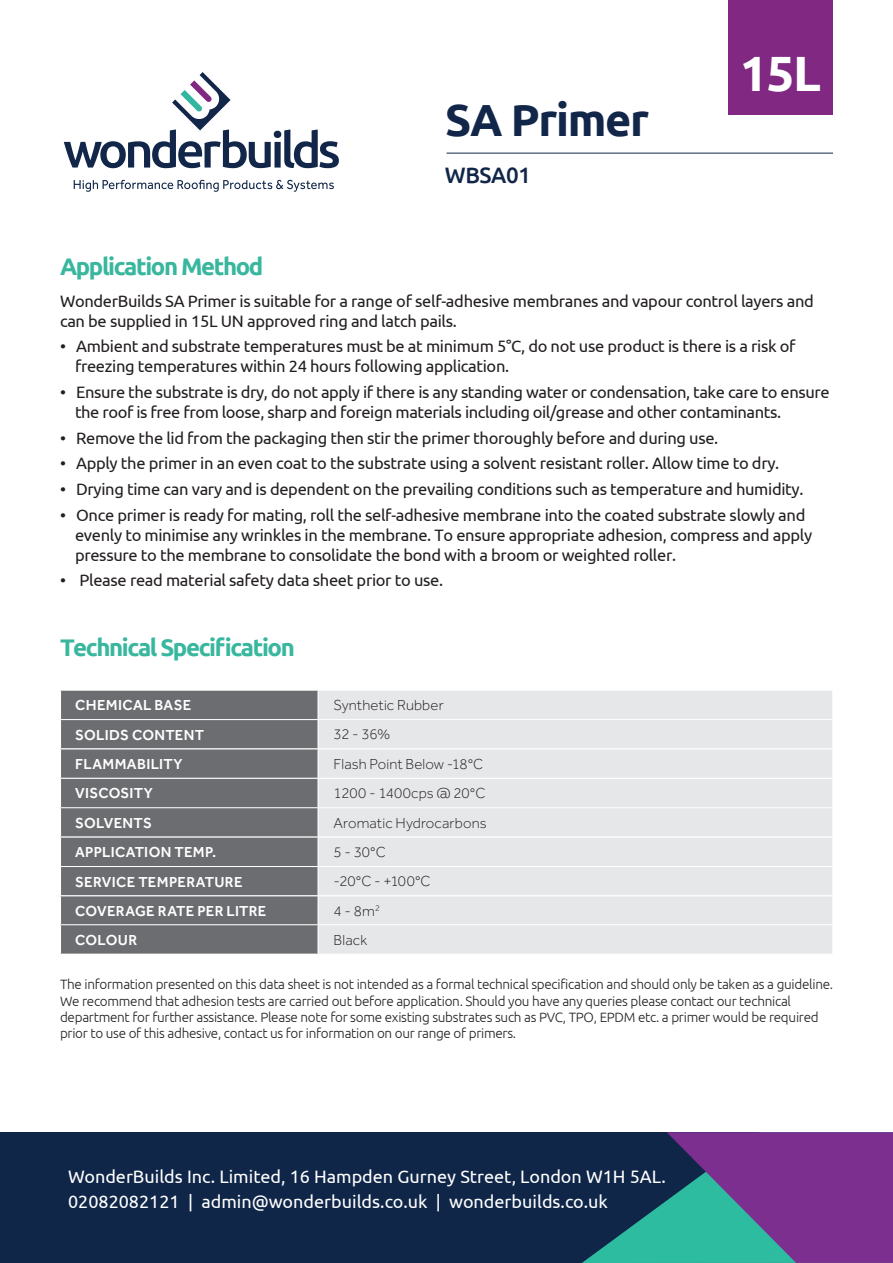
<style>
.page{position:relative;width:893px;height:1263px;background:#fff}
.page>*{position:absolute;margin:0;border:0;box-sizing:border-box;transform-origin:0 0}
.t1{font:700 49.5px "Ubuntu";color:#fff}
.t2{font:700 45px "Ubuntu";letter-spacing:-.03em;color:#112649}
.t3{font:700 24px "Ubuntu";letter-spacing:-.06em;color:#38b79e}
.t4{font:500 22.35px "Ubuntu";letter-spacing:-.02em;color:#112649}
.t5{font:18px/25.2px "Ubuntu";color:#fff}
.t6{font:16.5px/19.8px "Ubuntu";letter-spacing:-.02em;color:#231f20}
.t7{font:500 15px "Effra";letter-spacing:.02em;color:#fff}
.t8{font:300 15px "Effra";letter-spacing:.005em;color:#231f20}
.t9{font:300 13.5px/16.2px "Ubuntu";letter-spacing:-.02em;color:#231f20}
</style>
<div class="page">
<hr style="left:447px;top:153px;width:386px;height:1px;background:#112649">
<svg style="left:64px;top:72px;width:275px;height:96px"></svg>
<svg style="left:74px;top:180px;width:260px;height:12px"></svg>
<div style="left:0;top:1132px;width:893px;height:131px;background:#0f2649"></div>
<svg style="left:582px;top:1132px;width:311px;height:131px"></svg>
<div style="left:318px;top:690px;width:515px;height:29px;background:#e6e7e9"></div>
<div style="left:61px;top:690px;width:257px;height:29px;background:#6c6d70"></div>
<hr style="left:60px;top:690px;width:258px;height:1px;background:#fff">
<hr style="left:318px;top:690px;width:515px;height:1px;background:#fff">
<hr style="left:317px;top:691px;width:2px;height:28px;background:#fff">
<div style="left:318px;top:719px;width:515px;height:30px;background:#e6e7e9"></div>
<div style="left:61px;top:719px;width:257px;height:30px;background:#6c6d70"></div>
<hr style="left:60px;top:719px;width:258px;height:1px;background:#fff">
<hr style="left:318px;top:719px;width:515px;height:1px;background:#fff">
<hr style="left:317px;top:720px;width:2px;height:28px;background:#fff">
<div style="left:318px;top:749px;width:515px;height:29px;background:#e6e7e9"></div>
<div style="left:61px;top:749px;width:257px;height:29px;background:#6c6d70"></div>
<hr style="left:60px;top:748px;width:258px;height:1px;background:#fff">
<hr style="left:318px;top:748px;width:515px;height:1px;background:#fff">
<hr style="left:317px;top:749px;width:2px;height:29px;background:#fff">
<div style="left:318px;top:778px;width:515px;height:30px;background:#e6e7e9"></div>
<div style="left:61px;top:778px;width:257px;height:30px;background:#6c6d70"></div>
<hr style="left:60px;top:778px;width:258px;height:1px;background:#fff">
<hr style="left:318px;top:778px;width:515px;height:1px;background:#fff">
<hr style="left:317px;top:779px;width:2px;height:28px;background:#fff">
<div style="left:318px;top:808px;width:515px;height:29px;background:#e6e7e9"></div>
<div style="left:61px;top:808px;width:257px;height:29px;background:#6c6d70"></div>
<hr style="left:60px;top:807px;width:258px;height:1px;background:#fff">
<hr style="left:318px;top:807px;width:515px;height:1px;background:#fff">
<hr style="left:317px;top:808px;width:2px;height:28px;background:#fff">
<div style="left:318px;top:837px;width:515px;height:29px;background:#e6e7e9"></div>
<div style="left:61px;top:837px;width:257px;height:29px;background:#6c6d70"></div>
<hr style="left:60px;top:836px;width:258px;height:2px;background:#fff">
<hr style="left:318px;top:836px;width:515px;height:2px;background:#fff">
<hr style="left:317px;top:838px;width:2px;height:28px;background:#fff">
<div style="left:318px;top:866px;width:515px;height:30px;background:#e6e7e9"></div>
<div style="left:61px;top:866px;width:257px;height:30px;background:#6c6d70"></div>
<hr style="left:60px;top:866px;width:258px;height:1px;background:#fff">
<hr style="left:318px;top:866px;width:515px;height:1px;background:#fff">
<hr style="left:317px;top:867px;width:2px;height:28px;background:#fff">
<div style="left:318px;top:896px;width:515px;height:29px;background:#e6e7e9"></div>
<div style="left:61px;top:896px;width:257px;height:29px;background:#6c6d70"></div>
<hr style="left:60px;top:895px;width:258px;height:1px;background:#fff">
<hr style="left:318px;top:895px;width:515px;height:1px;background:#fff">
<hr style="left:317px;top:896px;width:2px;height:29px;background:#fff">
<div style="left:318px;top:925px;width:515px;height:29px;background:#e6e7e9"></div>
<div style="left:61px;top:925px;width:257px;height:29px;background:#6c6d70"></div>
<hr style="left:60px;top:924px;width:258px;height:1px;background:#fff">
<svg style="left:60px;top:720px;width:1px;height:234px"></svg>
<hr style="left:318px;top:924px;width:515px;height:1px;background:#fff">
<hr style="left:317px;top:925px;width:2px;height:29px;background:#fff">
<svg style="left:832px;top:691px;width:1px;height:263px"></svg>
<div style="left:728px;top:0;width:105px;height:114px;background:#802882"></div>
<h3 class="t3" style="left:60px;top:252px;width:205px">Application Method</h3>
<h2 class="t2" style="left:445px;top:93px;width:206px">SA Primer</h2>
<h3 class="t4" style="left:445px;top:161px;width:88px">WBSA01</h3>
<h1 class="t1" style="left:740px;top:43px;width:83px">15L</h1>
<p class="t6" style="left:60px;top:290px;width:755px">WonderBuilds SA Primer is suitable for a range of self-adhesive membranes and vapour control layers and can be supplied in 15L UN approved ring and latch pails.</p>
<p class="t6" style="left:75px;top:336px;width:722px;text-indent:-15px">• Ambient and substrate temperatures must be at minimum 5°C, do not use product is there is a risk of freezing temperatures within 24 hours following application.</p>
<p class="t6" style="left:75px;top:382px;width:756px;text-indent:-15px">• Ensure the substrate is dry, do not apply if there is any standing water or condensation, take care to ensure the roof is free from loose, sharp and foreign materials including oil/grease and other contaminants.</p>
<p class="t6" style="left:60px;top:427px;width:660px">• Remove the lid from the packaging then stir the primer thoroughly before and during use.</p>
<p class="t6" style="left:60px;top:453px;width:721px">• Apply the primer in an even coat to the substrate using a solvent resistant roller. Allow time to dry.</p>
<p class="t6" style="left:60px;top:479px;width:745px">• Drying time can vary and is dependent on the prevailing conditions such as temperature and humidity.</p>
<p class="t6" style="left:75px;top:505px;width:739px;text-indent:-15px">• Once primer is ready for mating, roll the self-adhesive membrane into the coated substrate slowly and evenly to minimise any wrinkles in the membrane. To ensure appropriate adhesion, compress and apply pressure to the membrane to consolidate the bond with a broom or weighted roller.</p>
<p class="t6" style="left:60px;top:570px;width:385px">• Please read material safety data sheet prior to use.</p>
<h3 class="t3" style="left:60px;top:633px;width:236px">Technical Specification</h3>
<p class="t7" style="left:75px;top:696px;width:118px">CHEMICAL BASE</p>
<p class="t8" style="left:334px;top:696px;width:112px">Synthetic Rubber</p>
<p class="t7" style="left:75px;top:726px;width:130px">SOLIDS CONTENT</p>
<p class="t8" style="left:334px;top:726px;width:58px">32 - 36%</p>
<p class="t7" style="left:75px;top:755px;width:109px">FLAMMABILITY</p>
<p class="t8" style="left:334px;top:755px;width:151px">Flash Point Below -18°C</p>
<p class="t7" style="left:75px;top:784px;width:79px">VISCOSITY</p>
<p class="t8" style="left:334px;top:785px;width:153px">1200 - 1400cps @ 20°C</p>
<p class="t7" style="left:75px;top:814px;width:78px">SOLVENTS</p>
<p class="t8" style="left:334px;top:814px;width:155px">Aromatic Hydrocarbons</p>
<p class="t7" style="left:75px;top:843px;width:143px">APPLICATION TEMP.</p>
<p class="t8" style="left:334px;top:843px;width:54px">5 - 30°C</p>
<p class="t7" style="left:75px;top:873px;width:169px">SERVICE TEMPERATURE</p>
<p class="t8" style="left:334px;top:873px;width:99px">-20°C - +100°C</p>
<p class="t7" style="left:75px;top:902px;width:193px">COVERAGE RATE PER LITRE</p>
<p class="t8" style="left:334px;top:902px;width:48px">4 - 8m<sup>2</sup></p>
<p class="t7" style="left:75px;top:931px;width:64px">COLOUR</p>
<p class="t8" style="left:334px;top:931px;width:35px">Black</p>
<p class="t9" style="left:60px;top:976px;width:775px">The information presented on this data sheet is not intended as a formal technical specification and should only be taken as a guideline.<br>We recommend that adhesion tests are carried out before application. Should you have any queries please contact our technical department for further assistance. Please note for some existing substrates such as PVC, TPO, EPDM etc. a primer would be required prior to use of this adhesive, contact us for information on our range of primers.</p>
<p class="t5" style="left:68px;top:1163px;width:599px">WonderBuilds Inc. Limited, 16 Hampden Gurney Street, London W1H 5AL.<br>02082082121 | admin@wonderbuilds.co.uk | wonderbuilds.co.uk</p>
</div>
